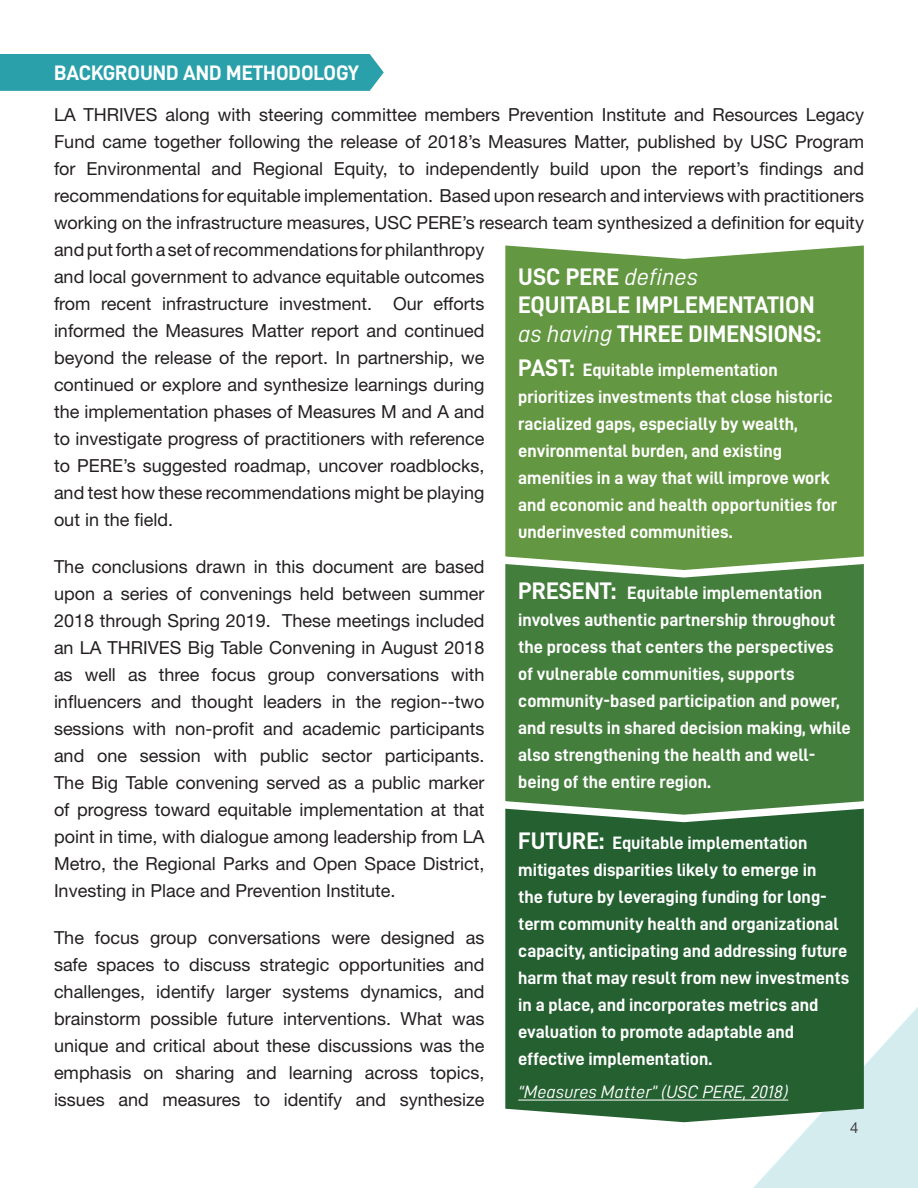
<style>
.page{position:relative;width:918px;height:1188px;background:#fff}
.page>*{position:absolute;margin:0;border:0;box-sizing:border-box;transform-origin:0 0}
.Header_2{font:24px/28.8px "D DIN Bold";color:#fff}
.Header_2-2{font:21px "D DIN Bold";color:#fff}
.Basic_Type{font:18px/27px "Helvetica Neue LT Std";color:#231f20;text-align:justify}
.Header_2-3{font:18px/27px "D DIN Bold";color:#fff}
.Header_2-4{font:18px "D DIN Italic";color:#fff}
.t1{font:15px "Helvetica Neue LT Std";color:#3e3e3f}
.s1{font-family:"D DIN Italic"}
.s2{font-size:24px}
</style>
<div class="page">
<svg style="left:753px;top:1007px;width:165px;height:181px"></svg>
<div style="left:0;top:54px;width:384px;height:37px;background:#2aa0aa"></div>
<div style="left:505px;top:826px;width:359px;height:296px;background:#246030"></div>
<svg style="left:505px;top:582px;width:359px;height:244px;background:#478041"></svg>
<svg style="left:505px;top:245px;width:359px;height:337px;background:#699a4a"></svg>
<hr style="left:518px;top:1100px;width:270px;height:1px;background:#fff">
<p class="Header_2-2" style="left:54px;top:61px;width:307px">BACKGROUND AND METHODOLOGY</p>
<p class="Basic_Type" style="left:54px;top:101px;width:812px;text-align:left">LA THRIVES along with steering committee members Prevention Institute and Resources Legacy Fund came together following the release of 2018’s Measures Matter, published by USC Program for Environmental and Regional Equity, to independently build upon the report’s findings and recommendations for equitable implementation. Based upon research and interviews with practitioners working on the infrastructure measures, USC PERE’s research team synthesized a definition for equity and put forth a set of recommendations for philanthropy<br>and local government to advance equitable outcomes<br>from recent infrastructure investment. Our efforts<br>informed the Measures Matter report and continued<br>beyond the release of the report. In partnership, we<br>continued or explore and synthesize learnings during<br>the implementation phases of Measures M and A and<br>to investigate progress of practitioners with reference<br>to PERE’s suggested roadmap, uncover roadblocks,<br>and test how these recommendations might be playing<br>out in the field.</p>
<p class="Basic_Type" style="left:54px;top:553px;width:432px">The conclusions drawn in this document are based upon a series of convenings held between summer 2018 through Spring 2019. These meetings included an LA THRIVES Big Table Convening in August 2018 as well as three focus group conversations with influencers and thought leaders in the region--two sessions with non-profit and academic participants and one session with public sector participants.<br>The Big Table convening served as a public marker of progress toward equitable implementation at that point in time, with dialogue among leadership from LA Metro, the Regional Parks and Open Space District, Investing in Place and Prevention Institute.</p>
<p class="Basic_Type" style="left:54px;top:924px;width:432px">The focus group conversations were designed as safe spaces to discuss strategic opportunities and challenges, identify larger systems dynamics, and brainstorm possible future interventions. What was unique and critical about these discussions was the emphasis on sharing and learning across topics, issues and measures to identify and synthesize</p>
<p class="t1" style="left:850px;top:1119px;width:10px">4</p>
<p class="Header_2" style="left:518px;top:261px;width:305px">USC PERE <span class="s1">defines<br></span>EQUITABLE IMPLEMENTATION <span class="s1">as having</span> THREE DIMENSIONS:</p>
<p class="Header_2-3" style="left:518px;top:356px;width:321px"><span class="s2">PAST:</span> Equitable implementation prioritizes investments that close historic racialized gaps, especially by wealth, environmental burden, and existing amenities in a way that will improve work and economic and health opportunities for underinvested communities.</p>
<p class="Header_2-3" style="left:518px;top:579px;width:334px"><span class="s2">PRESENT:</span> Equitable implementation involves authentic partnership throughout the process that centers the perspectives of vulnerable communities, supports community-based participation and power, and results in shared decision making, while also strengthening the health and well&shy;being of the entire region.</p>
<p class="Header_2-3" style="left:518px;top:828px;width:333px"><span class="s2">FUTURE:</span> Equitable implementation mitigates disparities likely to emerge in<br>the future by leveraging funding for long&shy;term community health and organizational capacity, anticipating and addressing future harm that may result from new investments in a place, and incorporates metrics and evaluation to promote adaptable and effective implementation.</p>
<p class="Header_2-4" style="left:518px;top:1082px;width:272px">“Measures Matter” (USC PERE, 2018)</p>
</div>
